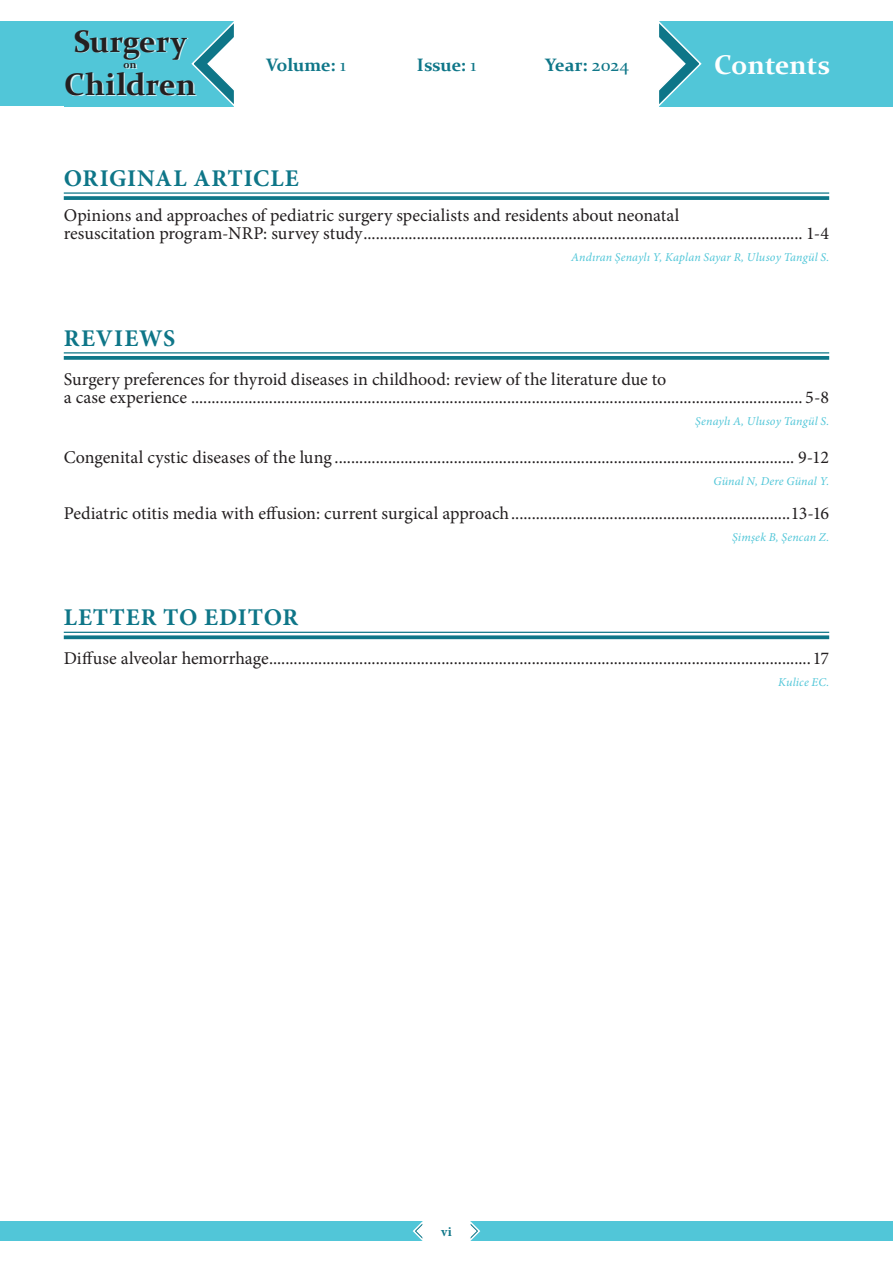
<style>
.page{position:relative;width:893px;height:1263px;background:#fff}
.page>*{position:absolute;margin:0;border:0;box-sizing:border-box;transform-origin:0 0}
.t1{font:700 31.2px "Constantia";letter-spacing:.005em;color:#231f20}
.t2{font:700 27px "Constantia";color:#fff}
._1__BAŞLIK{font:700 24px "Minion Pro";letter-spacing:.035em;color:#0e7688}
.Contents{font:18px "Minion Pro";color:#231f20}
.Table-Figure{font:700 18px "Constantia";letter-spacing:-.005em;color:#0e7688}
.t3{font:700 13.5px "Minion Pro";color:#0e7688}
.Content_yazar{font:italic 12px "Minion Pro";letter-spacing:.01em;color:#51c6d8}
.t4{font:700 10.5px "Constantia";color:#231f20}
.s1{font-weight:400}
</style>
<div class="page">
<div style="left:0;top:21px;width:234px;height:85px;background:#51c6d8"></div>
<svg style="left:190px;top:21px;width:44px;height:86px"></svg>
<div style="left:659px;top:21px;width:234px;height:85px;background:#51c6d8"></div>
<svg style="left:659px;top:21px;width:44px;height:86px"></svg>
<div style="left:0;top:1221px;width:422px;height:20px;background:#51c6d8"></div>
<svg style="left:412px;top:1222px;width:10px;height:19px"></svg>
<div style="left:471px;top:1221px;width:422px;height:20px;background:#51c6d8"></div>
<svg style="left:470px;top:1221px;width:11px;height:20px"></svg>
<div style="left:67px;top:30px;width:130px;height:66px;background:#fff;opacity:.75"></div>
<hr style="left:64px;top:192px;width:765px;height:2px;background:#0e7688">
<svg style="left:64px;top:196px;width:765px;height:4px;background:#1c7e8f"></svg>
<hr style="left:64px;top:632px;width:765px;height:1px;background:#0e7688">
<svg style="left:64px;top:635px;width:765px;height:4px;background:#288494"></svg>
<hr style="left:64px;top:352px;width:765px;height:1px;background:#0e7688">
<svg style="left:64px;top:356px;width:765px;height:4px;background:#1c7e8f"></svg>
<h1 class="t1" style="left:73px;top:20px;width:115px">Surgery</h1>
<p class="t4" style="left:124px;top:57px;width:15px">on</p>
<h1 class="t1" style="left:64px;top:63px;width:133px">Children</h1>
<p class="Table-Figure" style="left:266px;top:52px;width:81px">Volume: <span class="s1">1</span></p>
<p class="Table-Figure" style="left:417px;top:52px;width:61px">Issue: <span class="s1">1</span></p>
<p class="Table-Figure" style="left:545px;top:52px;width:85px">Year: <span class="s1">2024</span></p>
<p class="_1__BAŞLIK" style="left:64px;top:161px;width:236px">ORIGINAL ARTICLE</p>
<p class="t2" style="left:714px;top:46px;width:117px">Contents</p>
<p class="Contents" style="left:64px;top:203px;width:617px">Opinions and approaches of pediatric surgery specialists and residents about neonatal</p>
<p class="Contents" style="left:64px;top:221px;width:767px">resuscitation program-NRP: survey study........................................................................................................... 1-4</p>
<p class="Content_yazar" style="left:571px;top:249px;width:259px">Andıran Şenaylı Y, Kaplan Sayar R, Ulusoy Tangül S.</p>
<p class="_1__BAŞLIK" style="left:64px;top:321px;width:113px">REVIEWS</p>
<p class="Contents" style="left:64px;top:367px;width:604px">Surgery preferences for thyroid diseases in childhood: review of the literature due to</p>
<p class="Contents" style="left:64px;top:385px;width:767px">a case experience ..................................................................................................................................................... 5-8</p>
<p class="Content_yazar" style="left:695px;top:413px;width:135px">Şenaylı A, Ulusoy Tangül S.</p>
<p class="Contents" style="left:64px;top:445px;width:767px">Congenital cystic diseases of the lung ................................................................................................................ 9-12</p>
<p class="Content_yazar" style="left:713px;top:473px;width:117px">Günal N, Dere Günal Y.</p>
<p class="Contents" style="left:64px;top:501px;width:767px">Pediatric otitis media with effusion: current surgical approach....................................................................13-16</p>
<p class="Content_yazar" style="left:732px;top:529px;width:98px">Şimşek B, Şencan Z.</p>
<p class="_1__BAŞLIK" style="left:64px;top:601px;width:236px">LETTER TO EDITOR</p>
<p class="Contents" style="left:64px;top:647px;width:767px">Diffuse alveolar hemorrhage....................................................................................................................................17</p>
<p class="Content_yazar" style="left:778px;top:674px;width:52px">Kulice EC.</p>
<p class="t3" style="left:441px;top:1222px;width:12px">vi</p>
</div>
